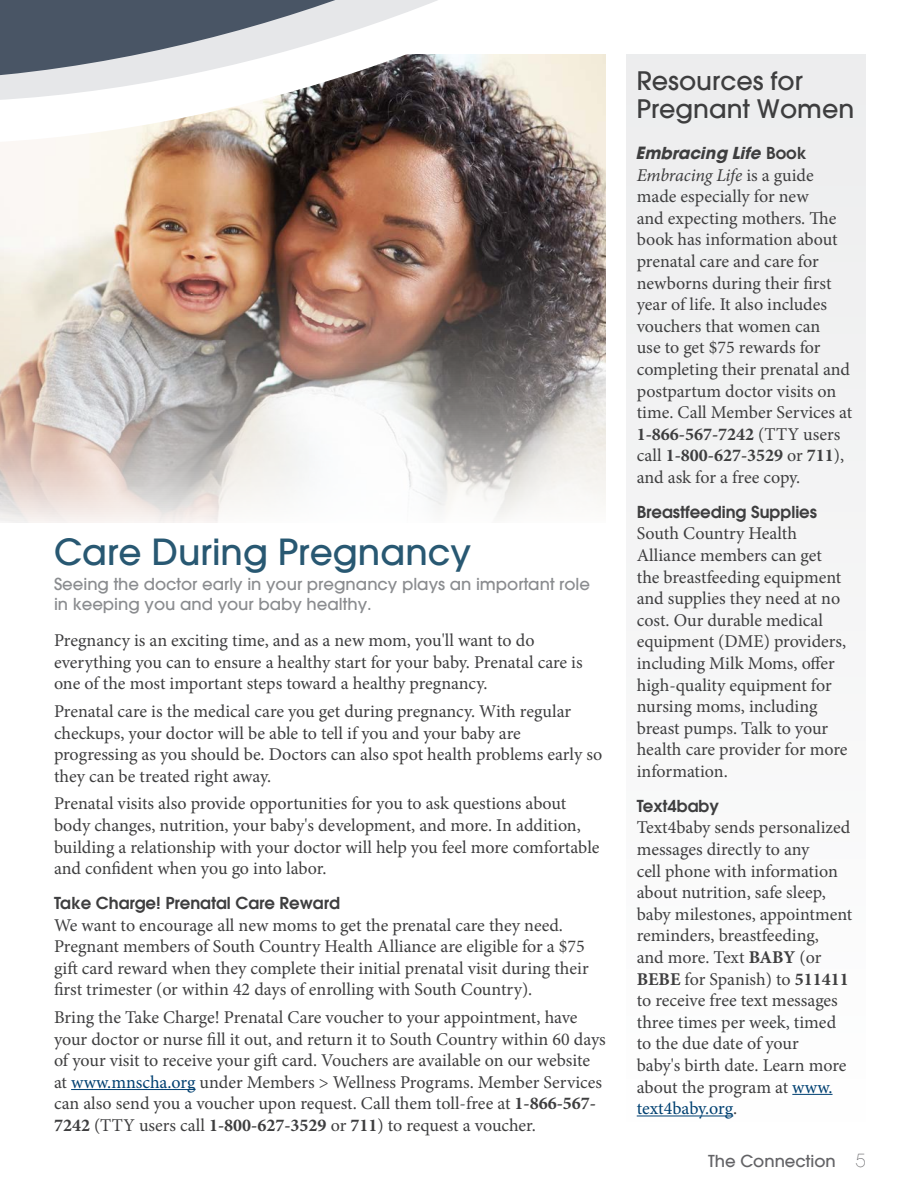
<style>
.page{position:relative;width:918px;height:1188px;background:#fff}
.page>*{position:absolute;margin:0;border:0;box-sizing:border-box;transform-origin:0 0}
.Article_Title{font:500 36px "ITC Avant Garde Gothic";color:#285872}
.Article_Title_-_box{font:500 25.5px/28.5px "ITC Avant Garde Gothic";color:#3e3e3f}
.t1{font:18px/21.6px "Minion Pro";letter-spacing:-.005em;color:#3e3e3f}
.Subhead_1{font:500 16.5px/19.8px "ITC Avant Garde Gothic";color:#8a8c8f}
.Subhead_2{font:600 16.5px "Avant Garde";color:#3e3e3f}
.Subhead_2-2{font:italic 700 16.5px "ITC Avant Garde Gothic";color:#3e3e3f}
.t2{font:500 16.5px "ITC Avant Garde Gothic";color:#636366}
.s1{color:#004071}
.s2{font-weight:700}
.s3{font-family:"Avant Garde";font-weight:600;font-style:normal}
.s4{font-style:italic}
.s5{font-weight:200;font-size:18px}
</style>
<div class="page">
<img style="left:0;top:244px;width:606px;height:279px">
<img style="left:0;top:202px;width:606px;height:42px">
<svg style="left:0;top:181px;width:606px;height:21px;background:#ab8c7a"></svg>
<img style="left:0;top:0;width:606px;height:181px">
<div style="left:626px;top:54px;width:240px;height:1080px;background:#f5f5f5"></div>
<hr style="left:71px;top:1089px;width:125px;height:1px;background:#004071">
<hr style="left:792px;top:1094px;width:41px;height:1px;background:#004071">
<hr style="left:637px;top:1116px;width:96px;height:1px;background:#004071">
<p class="Article_Title" style="left:54px;top:530px;width:419px">Care During Pregnancy</p>
<p class="Subhead_1" style="left:54px;top:574px;width:538px">Seeing the doctor early in your pregnancy plays an important role in keeping you and your baby healthy.</p>
<p class="t1" style="left:54px;top:630px;width:530px">Pregnancy is an exciting time, and as a new mom, you'll want to do everything you can to ensure a healthy start for your baby. Prenatal care is one of the most important steps toward a healthy pregnancy.</p>
<p class="t1" style="left:54px;top:700px;width:550px">Prenatal care is the medical care you get during pregnancy. With regular checkups, your doctor will be able to tell if you and your baby are progressing as you should be. Doctors can also spot health problems early so they can be treated right away.</p>
<p class="t1" style="left:54px;top:793px;width:547px">Prenatal visits also provide opportunities for you to ask questions about body changes, nutrition, your baby's development, and more. In addition, building a relationship with your doctor will help you feel more comfortable and confident when you go into labor.</p>
<p class="Subhead_2" style="left:54px;top:892px;width:287px">Take Charge! Prenatal Care Reward</p>
<p class="t1" style="left:54px;top:914px;width:536px">We want to encourage all new moms to get the prenatal care they need.<br>Pregnant members of South Country Health Alliance are eligible for a $75 gift card reward when they complete their initial prenatal visit during their first trimester (or within 42 days of enrolling with South Country).</p>
<p class="t1" style="left:54px;top:1006px;width:553px">Bring the Take Charge! Prenatal Care voucher to your appointment, have your doctor or nurse fill it out, and return it to South Country within 60 days of your visit to receive your gift card. Vouchers are available on our website at <span class="s1">www.mnscha.org</span> under Members &gt; Wellness Programs. Member Services can also send you a voucher upon request. Call them toll-free at <span class="s2">1-866-567- 7242</span> (TTY users call <span class="s2">1-800-627-3529</span> or <span class="s2">711</span>) to request a voucher.</p>
<p class="Article_Title_-_box" style="left:637px;top:66px;width:219px">Resources for<br>Pregnant Women</p>
<p class="Subhead_2-2" style="left:637px;top:142px;width:171px">Embracing Life <span class="s3">Book</span></p>
<p class="t1" style="left:637px;top:164px;width:217px"><span class="s4">Embracing Life</span> is a guide made especially for new<br>and expecting mothers. The book has information about prenatal care and care for newborns during their first year of life. It also includes vouchers that women can<br>use to get $75 rewards for completing their prenatal and postpartum doctor visits on time. Call Member Services at<br><span class="s2">1-866-567-7242</span> (TTY users call <span class="s2">1-800-627-3529</span> or <span class="s2">711</span>), and ask for a free copy.</p>
<p class="Subhead_2" style="left:637px;top:501px;width:182px">Breastfeeding Supplies</p>
<p class="t1" style="left:637px;top:523px;width:212px">South Country Health<br>Alliance members can get the breastfeeding equipment and supplies they need at no cost. Our durable medical equipment (DME) providers, including Milk Moms, offer high-quality equipment for nursing moms, including breast pumps. Talk to your health care provider for more information.</p>
<p class="Subhead_2" style="left:637px;top:795px;width:84px">Text4baby</p>
<p class="t1" style="left:637px;top:817px;width:217px">Text4baby sends personalized messages directly to any<br>cell phone with information about nutrition, safe sleep, baby milestones, appointment reminders, breastfeeding,<br>and more. Text <span class="s2">BABY</span> (or<br><span class="s2">BEBE</span> for Spanish) to <span class="s2">511411 </span>to receive free text messages three times per week, timed to the due date of your<br>baby's birth date. Learn more about the program at <span class="s1">www. text4baby.org</span>.</p>
<p class="t2" style="left:708px;top:1151px;width:159px">The Connection <span class="s5">5</span></p>
</div>
